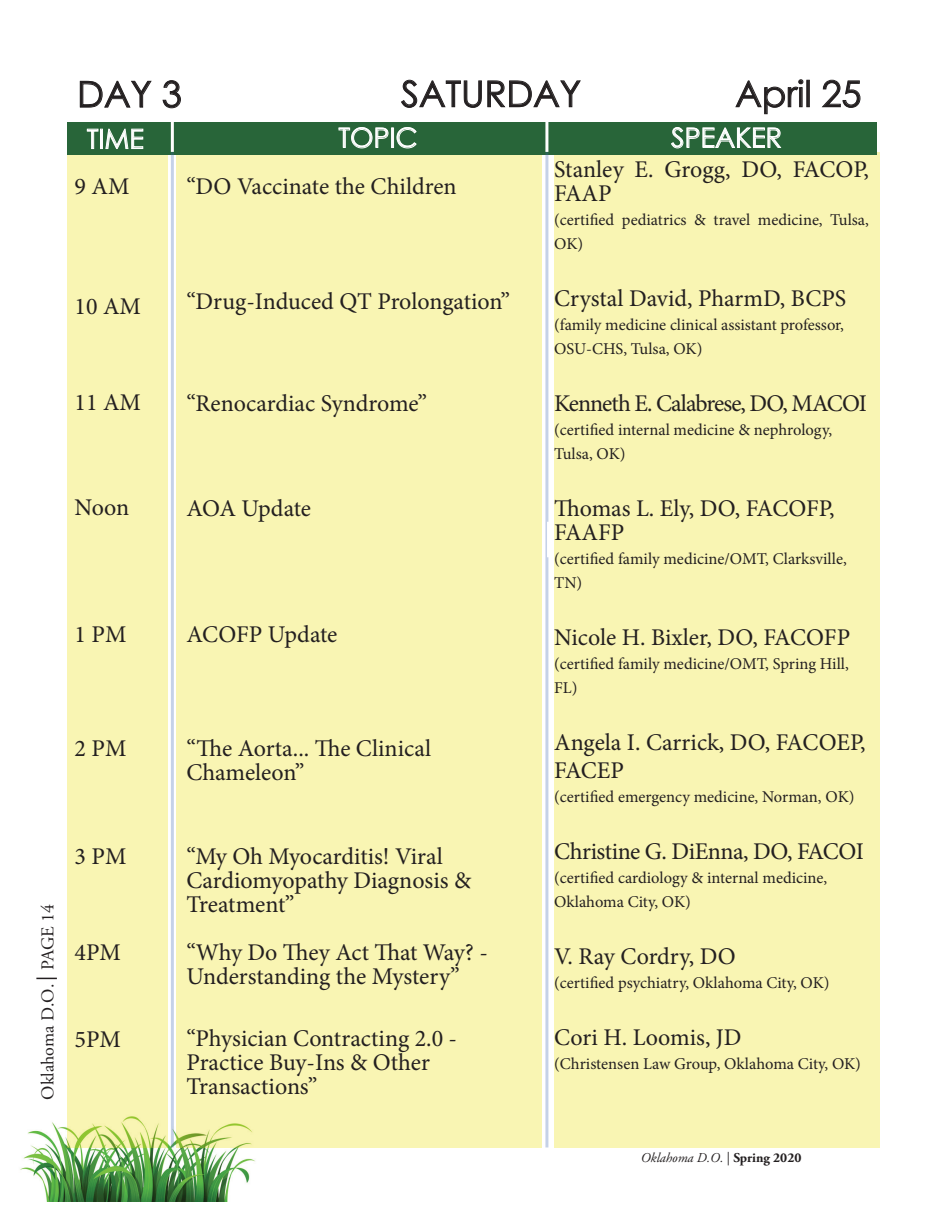
<style>
.page{position:relative;width:945px;height:1215px;background:#fff}
.page>*{position:absolute;margin:0;border:0;box-sizing:border-box;transform-origin:0 0}
.t1{font:36px "Century Gothic";color:#231f20}
.t2{font:27px "Century Gothic";color:#fff}
.t3{font:24px/24px "Minion Pro";letter-spacing:-.005em;color:#231f20}
.t4{font:24px "Minion Pro";letter-spacing:-.04em;color:#231f20}
.t5{font:18px "Adobe Garamond Pro";color:#231f20}
.t6{font:16.5px/24px "Minion Pro";color:#231f20}
.t7{font:italic 13.5px "Adobe Garamond Pro";color:#231f20}
.s1{font-style:normal}
.s2{font-weight:700;font-style:normal}
</style>
<div class="page">
<img style="left:20px;top:1106px;width:235px;height:96px">
<div style="left:554px;top:152px;width:325px;height:996px;background:#f9f5b3"></div>
<div style="left:177px;top:152px;width:365px;height:996px;background:#f9f5b3"></div>
<div style="left:68px;top:152px;width:100px;height:996px;background:#f9f5b3"></div>
<svg style="left:80px;top:81px;width:72px;height:27px"></svg>
<svg style="left:162px;top:80px;width:19px;height:28px"></svg>
<svg style="left:401px;top:80px;width:81px;height:28px"></svg>
<svg style="left:488px;top:80px;width:93px;height:27px"></svg>
<div style="left:68px;top:122px;width:809px;height:33px;background:#286539"></div>
<hr style="left:171px;top:116px;width:3px;height:36px;background:#fff">
<hr style="left:545px;top:109px;width:3px;height:43px;background:#fff">
<svg style="left:87px;top:129px;width:11px;height:20px"></svg>
<div style="left:100px;top:129px;width:3px;height:20px;border:1px solid #fff"></div>
<svg style="left:106px;top:129px;width:37px;height:20px"></svg>
<svg style="left:339px;top:127px;width:49px;height:21px"></svg>
<div style="left:391px;top:128px;width:3px;height:20px;border:1px solid #fff"></div>
<svg style="left:397px;top:127px;width:19px;height:21px"></svg>
<svg style="left:671px;top:127px;width:110px;height:21px"></svg>
<hr style="left:171px;top:152px;width:3px;height:996px;background:#3d66b1">
<hr style="left:545px;top:152px;width:3px;height:996px;background:#3d66b1">
<hr style="left:547px;top:522px;width:3px;height:35px;background:#fff">
<svg style="left:736px;top:79px;width:67px;height:35px"></svg>
<div style="left:807px;top:80px;width:3px;height:27px;border:1px solid #231f20"></div>
<svg style="left:822px;top:80px;width:38px;height:28px"></svg>
<svg style="left:36px;top:978px;width:21px;height:1px"></svg>
<p class="t5" style="left:37px;top:1100px;width:197px;rotate:-90deg">Oklahoma D.O. PAGE 14</p>
<h1 class="t1" style="left:735px;top:69px;width:128px">April 25</h1>
<h1 class="t1" style="left:77px;top:69px;width:106px">DAY 3</h1>
<h1 class="t1" style="left:401px;top:69px;width:179px">SATUR DAY</h1>
<p class="t2" style="left:87px;top:120px;width:58px">TIME</p>
<p class="t2" style="left:339px;top:119px;width:17px">TOPIC</p>
<p class="t2" style="left:671px;top:119px;width:108px">SP EAKER</p>
<p class="t3" style="left:186px;top:174px;width:272px">“DO Vaccinate the Children</p>
<p class="t3" style="left:554px;top:157px;width:316px">Stanley E. Grogg, DO, FACOP,<br>FAAP</p>
<p class="t6" style="left:554px;top:208px;width:316px">(certified pediatrics &amp; travel medicine, Tulsa,<br>OK)</p>
<p class="t3" style="left:554px;top:286px;width:294px">Crystal David, PharmD, BCPS</p>
<p class="t6" style="left:554px;top:313px;width:291px">(family medicine clinical assistant professor,<br>OSU-CHS, Tulsa, OK)</p>
<p class="t4" style="left:554px;top:387px;width:314px">Kenneth E. Calabrese, DO, MACOI</p>
<p class="t6" style="left:554px;top:418px;width:280px">(certified internal medicine &amp; nephrology,<br>Tulsa, OK)</p>
<p class="t3" style="left:554px;top:496px;width:282px">Thomas L. Ely, DO, FACOFP,<br>FAAFP</p>
<p class="t6" style="left:554px;top:547px;width:294px">(certified family medicine/OMT, Clarksville,<br>TN)</p>
<p class="t3" style="left:554px;top:625px;width:298px">Nicole H. Bixler, DO, FACOFP</p>
<p class="t6" style="left:554px;top:652px;width:296px">(certified family medicine/OMT, Spring Hill,<br>FL)</p>
<p class="t3" style="left:554px;top:728px;width:313px;line-height:28.5px">Angela I. Carrick, DO, FACOEP,<br>FACEP</p>
<p class="t6" style="left:554px;top:785px;width:302px">(certified emergency medicine, Norman, OK)</p>
<p class="t3" style="left:554px;top:840px;width:311px">Christine G. DiEnna, DO, FACOI</p>
<p class="t6" style="left:554px;top:866px;width:275px">(certified cardiology &amp; internal medicine,<br>Oklahoma City, OK)</p>
<p class="t3" style="left:554px;top:945px;width:183px">V. Ray Cordry, DO</p>
<p class="t6" style="left:554px;top:971px;width:277px">(certified psychiatry, Oklahoma City, OK)</p>
<p class="t3" style="left:554px;top:1026px;width:189px">Cori H. Loomis, JD</p>
<p class="t6" style="left:554px;top:1052px;width:308px">(Christensen Law Group, Oklahoma City, OK)</p>
<p class="t3" style="left:75px;top:174px;width:56px">9 AM</p>
<p class="t3" style="left:186px;top:290px;width:325px">“Drug-Induced QT Prolongation”</p>
<p class="t3" style="left:75px;top:294px;width:68px">10 AM</p>
<p class="t3" style="left:75px;top:390px;width:68px">11 AM</p>
<p class="t3" style="left:186px;top:392px;width:242px">“Renocardiac Syndrome”</p>
<p class="t3" style="left:75px;top:495px;width:56px">Noon</p>
<p class="t3" style="left:186px;top:497px;width:126px">AOA Update</p>
<p class="t3" style="left:186px;top:623px;width:153px">ACOFP Update</p>
<p class="t3" style="left:75px;top:623px;width:53px">1 PM</p>
<p class="t3" style="left:186px;top:737px;width:246px">“The Aorta... The Clinical<br>Chameleon”</p>
<p class="t3" style="left:75px;top:737px;width:53px">2 PM</p>
<p class="t3" style="left:186px;top:845px;width:286px">“My Oh Myocarditis! Viral<br>Cardiomyopathy Diagnosis &amp;<br>Treatment”</p>
<p class="t3" style="left:186px;top:941px;width:303px">“Why Do They Act That Way? -<br>Understanding the Mystery”</p>
<p class="t3" style="left:186px;top:1026px;width:272px">“Physician Contracting 2.0 -<br>Practice Buy-Ins &amp; Other<br>Transactions”</p>
<p class="t3" style="left:75px;top:845px;width:53px">3 PM</p>
<p class="t3" style="left:75px;top:941px;width:48px">4PM</p>
<p class="t3" style="left:75px;top:1028px;width:48px">5PM</p>
<p class="t7" style="left:641px;top:1150px;width:162px">Oklahoma D.O. <span class="s1">|</span> <span class="s2">Spring 2020</span></p>
</div>
